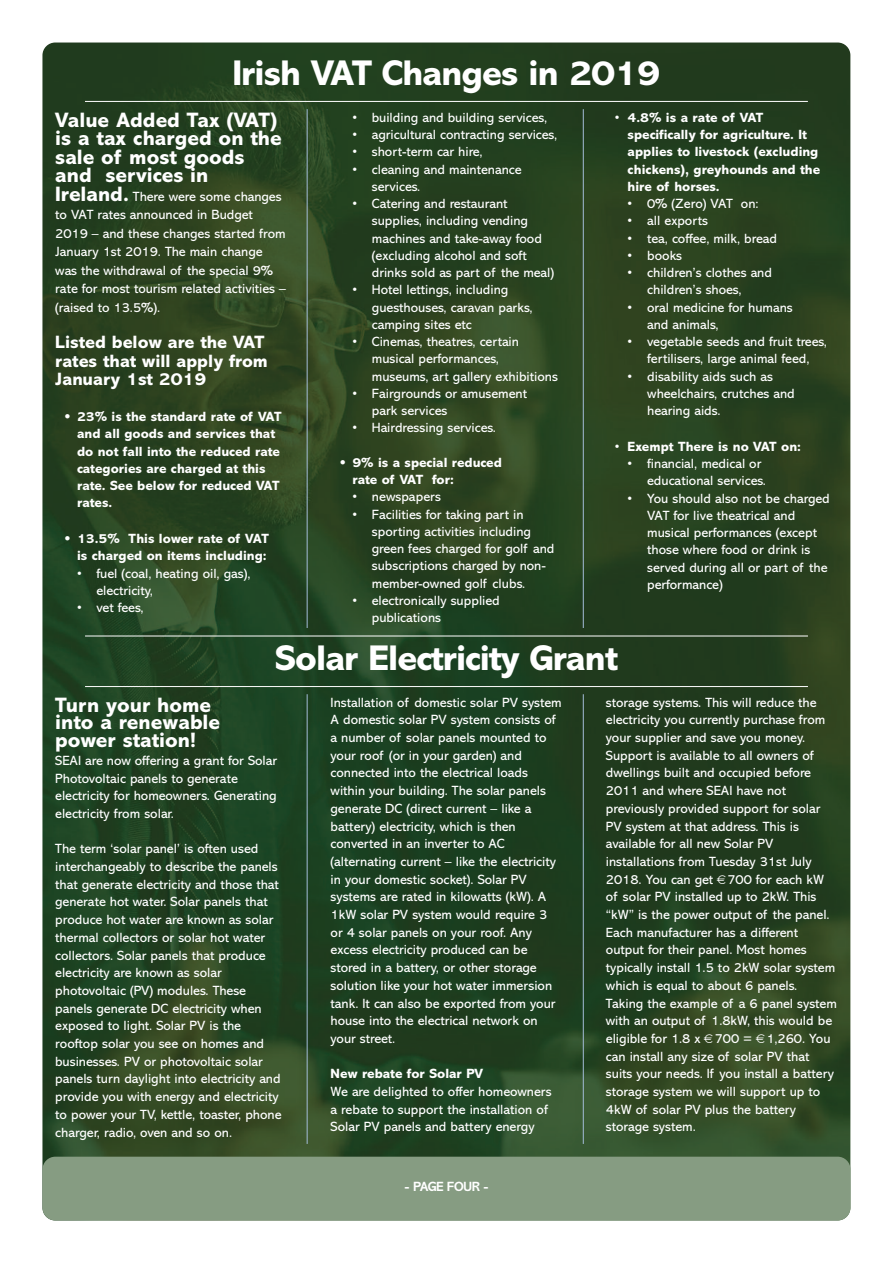
<style>
.page{position:relative;width:893px;height:1263px;background:#fff}
.page>*{position:absolute;margin:0;border:0;box-sizing:border-box;transform-origin:0 0}
.t1{font:800 36px "Abadi";letter-spacing:-.025em;color:#fff}
.t2{font:800 21px/18.5px "Abadi";color:#fff}
.t3{font:800 18px/18.5px "Abadi";color:#fff}
.t4{font:13.5px/17.7px "Abadi";color:#fff}
.t5{font:800 13.5px/17.2px "Abadi";color:#fff}
.t6{font:700 13.5px "Abadi";letter-spacing:-.025em;color:#fff}
.s1{font-weight:800;font-size:21px}
.s2{font-weight:400}
</style>
<div class="page">
<img style="left:42px;top:43px;width:808px;height:1177px;border-radius:13px">
<hr style="left:307px;top:109px;width:1px;height:519px;background:#a4bdd9">
<hr style="left:583px;top:109px;width:1px;height:519px;background:#a4bdd9">
<hr style="left:307px;top:694px;width:1px;height:450px;background:#a4bdd9">
<hr style="left:583px;top:694px;width:1px;height:450px;background:#a4bdd9">
<hr style="left:85px;top:101px;width:723px;height:1px;background:#fff">
<div style="left:43px;top:1157px;width:807px;height:63px;background:#869c82;border-radius:13px"></div>
<hr style="left:85px;top:686px;width:723px;height:1px;background:#fff">
<hr style="left:85px;top:636px;width:723px;height:1px;background:#fff">
<svg style="left:717px;top:875px;width:8px;height:9px"></svg>
<svg style="left:704px;top:1034px;width:9px;height:9px"></svg>
<svg style="left:756px;top:1034px;width:8px;height:9px"></svg>
<h1 class="t1" style="left:232px;top:60px;width:430px">Irish VAT Changes in 2019</h1>
<h2 class="t2" style="left:55px;top:113px;width:228px">Value Added Tax (VAT) is a tax charged on the sale of most goods and services in</h2>
<p class="t4" style="left:55px;top:188px;width:232px;line-height:18.5px"><span class="s1">Ireland.</span> There were some changes to VAT rates announced in Budget 2019 – and these changes started from January 1st 2019. The main change was the withdrawal of the special 9% rate for most tourism related activities – (raised to 13.5%).</p>
<h3 class="t3" style="left:55px;top:335px;width:214px">Listed below are the VAT rates that will apply from<br>January 1st 2019</h3>
<p class="t5" style="left:77px;top:409px;width:206px;text-indent:-13px">• 23% is the standard rate of VAT and all goods and services that do not fall into the reduced rate categories are charged at this rate. See below for reduced VAT rates.</p>
<p class="t5" style="left:64px;top:531px;width:206px;text-align:right">• 13.5% This lower rate of VAT is charged on items including:</p>
<p class="t4" style="left:97px;top:566px;width:156px;line-height:17.2px;text-indent:-19px">• fuel (coal, heating oil, gas), electricity,</p>
<p class="t4" style="left:77px;top:600px;width:68px">• vet fees,</p>
<p class="t4" style="left:352px;top:110px;width:196px">• building and building services,</p>
<p class="t4" style="left:352px;top:127px;width:206px">• agricultural contracting services,</p>
<p class="t4" style="left:352px;top:144px;width:132px">• short-term car hire,</p>
<p class="t4" style="left:372px;top:162px;width:151px;line-height:17.2px;text-indent:-20px">• cleaning and maintenance services.</p>
<p class="t4" style="left:372px;top:196px;width:184px;line-height:17.2px;text-indent:-19px">• Catering and restaurant supplies, including vending machines and take-away food (excluding alcohol and soft drinks sold as part of the meal)</p>
<p class="t4" style="left:372px;top:283px;width:162px;line-height:17.2px;text-indent:-20px">• Hotel lettings, including guesthouses, caravan parks, camping sites etc</p>
<p class="t4" style="left:372px;top:334px;width:188px;line-height:17.2px;text-indent:-20px">• Cinemas, theatres, certain musical performances, museums, art gallery exhibitions</p>
<p class="t4" style="left:372px;top:386px;width:157px;line-height:17.2px;text-indent:-20px">• Fairgrounds or amusement park services</p>
<p class="t4" style="left:352px;top:420px;width:145px">• Hairdressing services.</p>
<p class="t5" style="left:352px;top:455px;width:151px;text-indent:-13px">• 9% is a special reduced rate of VAT for:</p>
<p class="t4" style="left:352px;top:489px;width:90px">• newspapers</p>
<p class="t4" style="left:372px;top:507px;width:184px;line-height:17.2px;text-indent:-20px">• Facilities for taking part in sporting activities including green fees charged for golf and subscriptions charged by non&shy;member-owned golf clubs.</p>
<p class="t4" style="left:372px;top:593px;width:129px;line-height:17.2px;text-indent:-20px">• electronically supplied publications</p>
<p class="t5" style="left:628px;top:110px;width:194px;text-indent:-13px"><span class="s2">•</span> 4.8% is a rate of VAT specifically for agriculture. It applies to livestock (excluding chickens), greyhounds and the hire of horses.</p>
<p class="t4" style="left:628px;top:196px;width:132px">• 0% (Zero) VAT on:</p>
<p class="t4" style="left:628px;top:213px;width:82px">• all exports</p>
<p class="t4" style="left:628px;top:231px;width:151px">• tea, coffee, milk, bread</p>
<p class="t4" style="left:628px;top:248px;width:56px">• books</p>
<p class="t4" style="left:647px;top:265px;width:126px;line-height:17.2px;text-indent:-19px">• children’s clothes and children’s shoes,</p>
<p class="t4" style="left:647px;top:300px;width:147px;line-height:17.2px;text-indent:-19px">• oral medicine for humans and animals,</p>
<p class="t4" style="left:628px;top:334px;width:201px;line-height:17.2px;text-align:center">• vegetable seeds and fruit trees, fertilisers, large animal feed,</p>
<p class="t4" style="left:647px;top:369px;width:149px;line-height:17.2px;text-indent:-19px">• disability aids such as wheelchairs, crutches and hearing aids.</p>
<p class="t5" style="left:615px;top:439px;width:188px"><span class="s2">•</span> Exempt There is no VAT on:</p>
<p class="t4" style="left:647px;top:456px;width:120px;line-height:17.2px;text-indent:-20px">• financial, medical or educational services.</p>
<p class="t4" style="left:647px;top:491px;width:184px;line-height:17.2px;text-indent:-19px">• You should also not be charged<br>VAT for live theatrical and musical performances (except those where food or drink is served during all or part of the performance)</p>
<h1 class="t1" style="left:275px;top:645px;width:344px">Solar Electricity Grant</h1>
<h2 class="t2" style="left:55px;top:698px;width:166px;line-height:17.7px">Turn your home into a renewable power station!</h2>
<p class="t4" style="left:55px;top:753px;width:223px">SEAI are now offering a grant for Solar Photovoltaic panels to generate electricity for homeowners. Generating electricity from solar.</p>
<p class="t4" style="left:55px;top:841px;width:228px">The term ‘solar panel’ is often used interchangeably to describe the panels that generate electricity and those that generate hot water. Solar panels that produce hot water are known as solar thermal collectors or solar hot water collectors. Solar panels that produce electricity are known as solar photovoltaic (PV) modules. These panels generate DC electricity when exposed to light. Solar PV is the rooftop solar you see on homes and businesses. PV or photovoltaic solar panels turn daylight into electricity and provide you with energy and electricity to power your TV, kettle, toaster, phone charger, radio, oven and so on.</p>
<p class="t4" style="left:331px;top:695px;width:233px">Installation of domestic solar PV system A domestic solar PV system consists of a number of solar panels mounted to your roof (or in your garden) and connected into the electrical loads within your building. The solar panels generate DC (direct current – like a battery) electricity, which is then converted in an inverter to AC (alternating current – like the electricity in your domestic socket). Solar PV systems are rated in kilowatts (kW). A 1kW solar PV system would require 3 or 4 solar panels on your roof. Any excess electricity produced can be stored in a battery, or other storage solution like your hot water immersion tank. It can also be exported from your house into the electrical network on your street.</p>
<p class="t5" style="left:331px;top:1066px;width:154px">New rebate for Solar PV</p>
<p class="t4" style="left:331px;top:1084px;width:223px">We are delighted to offer homeowners a rebate to support the installation of<br>Solar PV panels and battery energy</p>
<p class="t6" style="left:404px;top:1182px;width:86px">- PAGE FOUR -</p>
<p class="t4" style="left:606px;top:695px;width:232px">storage systems. This will reduce the electricity you currently purchase from your supplier and save you money.<br>Support is available to all owners of dwellings built and occupied before 2011 and where SEAI have not previously provided support for solar PV system at that address. This is available for all new Solar PV installations from Tuesday 31st July 2018. You can get 700 for each kW of solar PV installed up to 2kW. This “kW” is the power output of the panel.<br>Each manufacturer has a different output for their panel. Most homes typically install 1.5 to 2kW solar system which is equal to about 6 panels.<br>Taking the example of a 6 panel system with an output of 1.8kW, this would be eligible for 1.8 x 700 = 1,260. You can install any size of solar PV that suits your needs. If you install a battery storage system we will support up to 4kW of solar PV plus the battery storage system.</p>
</div>
